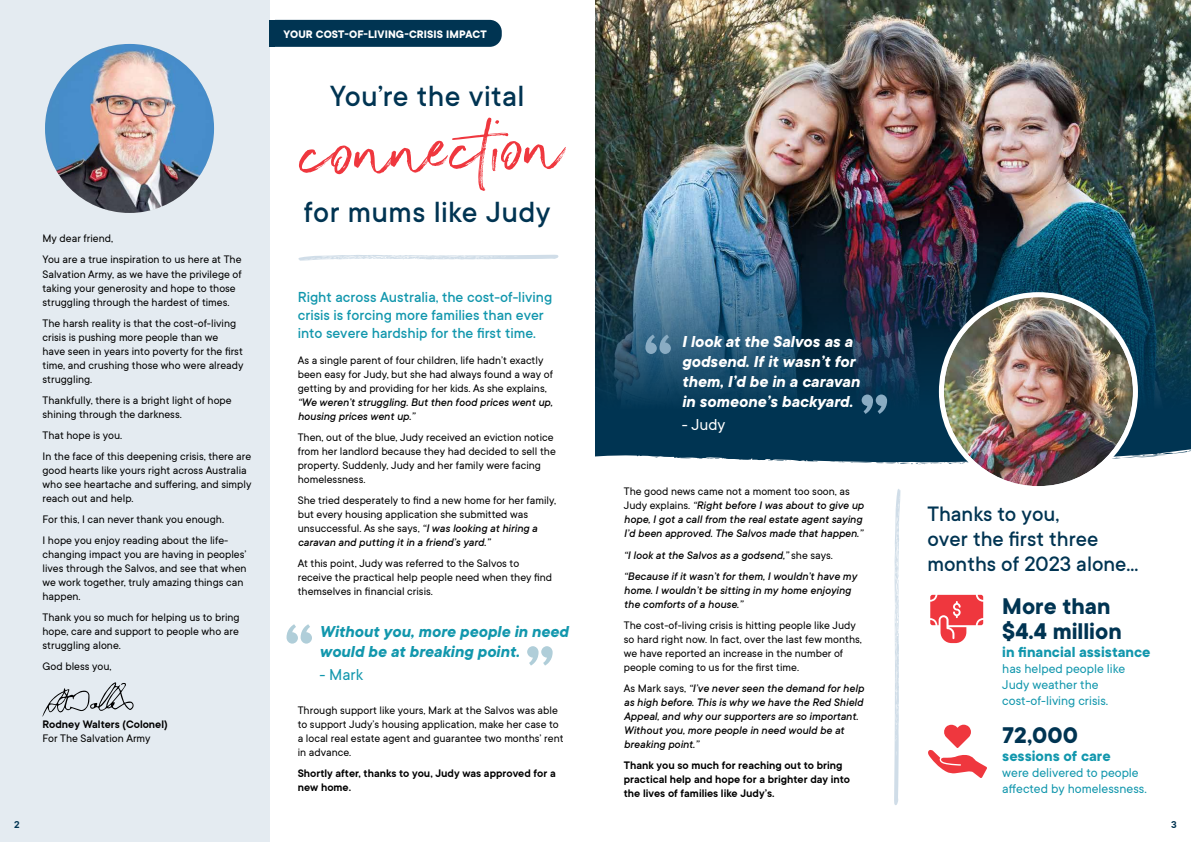
<style>
.page{position:relative;width:1191px;height:842px;background:#fff}
.page>*{position:absolute;margin:0;border:0;box-sizing:border-box;transform-origin:0 0}
.t1{font:122.5px "Wild Spirit";color:#ef373e}
.t2{font:700 76px "TT Commons";color:#8aacc3}
.t3{font:700 76px "TT Commons";color:#b0ced9}
.t4{font:500 32.1px "TT Commons";letter-spacing:.01em;color:#003452}
.t5{font:700 25px/25px "TT Commons";color:#003452}
.t6{font:500 23px/25px "TT Commons";color:#003452}
.t7{font:italic 700 17.5px/19.8px "TT Commons";color:#fff}
.t8{font:italic 700 17.5px/19.8px "TT Commons";color:#1297ad}
.t9{font:17.5px "TT Commons";color:#fff}
.t10{font:17.5px "TT Commons";color:#1297ad}
.t11{font:500 16px/18.1px "TT Commons";color:#1297ad}
.t12{font:700 16px "TT Commons";color:#1297ad}
.t13{font:14px/16px "TT Commons";color:#1297ad}
.t14{font:12px/14px "TT Commons";color:#000}
.t15{font:italic 500 12px/14px "TT Commons";color:#000}
.t16{font:600 12px/14px "TT Commons";color:#000}
.t17{font:700 12px "TT Commons";letter-spacing:.01em;color:#fff}
.t18{font:600 11px "TT Commons";color:#003452}
.s1{font-size:85.8px}
.s2{font-weight:500;font-style:italic}
.s3{font-weight:400;font-style:normal}
</style>
<div class="page">
<img style="left:595px;top:0;width:596px;height:199px">
<img style="left:595px;top:199px;width:596px;height:249px">
<svg style="left:595px;top:448px;width:596px;height:17px"></svg>
<svg style="left:298px;top:255px;width:261px;height:6px"></svg>
<div style="left:0;top:0;width:269px;height:842px;background:#e4ebf1"></div>
<svg style="left:42px;top:682px;width:92px;height:35px"></svg>
<div style="left:275px;top:20px;width:227px;height:27px;background:#003452"></div>
<div style="left:269px;top:20px;width:6px;height:27px;background:#003452"></div>
<img style="left:45px;top:44px;width:169px;height:169px;border-radius:84px">
<svg style="left:928px;top:725px;width:59px;height:53px"></svg>
<svg style="left:930px;top:595px;width:53px;height:48px"></svg>
<svg style="left:941px;top:295px;width:194px;height:194px"></svg>
<img style="left:944px;top:297px;width:189px;height:189px;border-radius:94px">
<div style="left:939px;top:292px;width:199px;height:199px;border:5px solid #fff;border-radius:50%"></div>
<svg style="left:894px;top:489px;width:6px;height:316px"></svg>
<p class="t17" style="left:283px;top:26px;width:205px">YOUR COST-OF-LIVING-CRISIS IMPACT</p>
<h3 class="t4" style="left:330px;top:76px;width:196px">You’re the vital</h3>
<h1 class="t1" style="left:301px;top:89px;width:263px;rotate:-1deg">connec<span class="s1">t</span>ion</h1>
<p class="t14" style="left:43px;top:228px;width:200px;line-height:21.1px">My dear friend,<br>You are a true inspiration to us here at The</p>
<p class="t14" style="left:43px;top:266px;width:201px">Salvation Army, as we have the privilege of taking your generosity and hope to those struggling through the hardest of times.</p>
<p class="t14" style="left:43px;top:315px;width:202px">The harsh reality is that the cost-of-living crisis is pushing more people than we have seen in years into poverty for the first time, and crushing those who were already struggling.</p>
<p class="t14" style="left:43px;top:393px;width:191px">Thankfully, there is a bright light of hope shining through the darkness.</p>
<p class="t14" style="left:43px;top:424px;width:210px;line-height:21.1px">That hope is you.<br>In the face of this deepening crisis, there are</p>
<p class="t14" style="left:43px;top:463px;width:210px">good hearts like yours right across Australia who see heartache and suffering, and simply reach out and help.</p>
<p class="t14" style="left:43px;top:508px;width:187px;line-height:21.1px">For this, I can never thank you enough.<br>I hope you enjoy reading about the life-</p>
<p class="t14" style="left:43px;top:547px;width:206px">changing impact you are having in peoples’ lives through the Salvos, and see that when we work together, truly amazing things can happen.</p>
<p class="t14" style="left:43px;top:610px;width:199px;text-align:justify">Thank you so much for helping us to bring hope, care and support to people who are struggling alone.</p>
<p class="t14" style="left:43px;top:659px;width:71px">God bless you,</p>
<p class="t16" style="left:43px;top:717px;width:127px">Rodney Walters (Colonel)</p>
<p class="t14" style="left:43px;top:731px;width:110px">For The Salvation Army</p>
<h3 class="t4" style="left:304px;top:192px;width:248px">for mums like Judy</h3>
<h3 class="t11" style="left:298px;top:288px;width:256px">Right across Australia, the cost-of-living crisis is forcing more families than ever into severe hardship for the first time.</h3>
<p class="t14" style="left:298px;top:352px;width:257px">As a single parent of four children, life hadn’t exactly been easy for Judy, but she had always found a way of getting by and providing for her kids. As she explains,</p>
<p class="t15" style="left:298px;top:394px;width:256px">“We weren’t struggling. But then food prices went up, housing prices went up.”</p>
<p class="t14" style="left:298px;top:430px;width:259px">Then, out of the blue, Judy received an eviction notice from her landlord because they had decided to sell the property. Suddenly, Judy and her family were facing homelessness.</p>
<p class="t14" style="left:298px;top:493px;width:260px">She tried desperately to find a new home for her family, but every housing application she submitted was unsuccessful. As she says, <span class="s2">“I was looking at hiring a caravan and putting it in a friend’s yard.”</span></p>
<p class="t14" style="left:298px;top:556px;width:256px">At this point, Judy was referred to the Salvos to receive the practical help people need when they find themselves in financial crisis.</p>
<h2 class="t3" style="left:284px;top:601px;width:32px">“</h2>
<h3 class="t8" style="left:319px;top:621px;width:250px">Without you, more people in need would be at breaking point.</h3>
<h2 class="t3" style="left:555px;top:689px;width:32px;rotate:-180deg">“</h2>
<h3 class="t10" style="left:319px;top:664px;width:45px">- Mark</h3>
<p class="t14" style="left:298px;top:703px;width:267px">Through support like yours, Mark at the Salvos was able to support Judy’s housing application, make her case to a local real estate agent and guarantee two months’ rent in advance.</p>
<p class="t16" style="left:298px;top:766px;width:259px">Shortly after, thanks to you, Judy was approved for a new home.</p>
<h2 class="t2" style="left:643px;top:311px;width:32px">“</h2>
<h3 class="t7" style="left:681px;top:332px;width:179px">I look at the Salvos as a godsend. If it wasn’t for them, I’d be in a caravan in someone’s backyard.</h3>
<h3 class="t9" style="left:681px;top:413px;width:45px">- Judy</h3>
<h2 class="t2" style="left:889px;top:437px;width:32px;rotate:-180deg">“</h2>
<p class="t15" style="left:624px;top:484px;width:241px"><span class="s3">The good news came not a moment too soon, as Judy explains.</span> “Right before I was about to give up hope, I got a call from the real estate agent saying I’d been approved. The Salvos made that happen.”</p>
<p class="t15" style="left:624px;top:544px;width:234px;line-height:21.1px">“I look at the Salvos as a godsend,” <span class="s3">she says. </span>“Because if it wasn’t for them, I wouldn’t have my</p>
<p class="t15" style="left:624px;top:582px;width:229px">home. I wouldn’t be sitting in my home enjoying the comforts of a house.”</p>
<p class="t14" style="left:624px;top:618px;width:240px">The cost-of-living crisis is hitting people like Judy so hard right now. In fact, over the last few months, we have reported an increase in the number of people coming to us for the first time.</p>
<p class="t15" style="left:624px;top:681px;width:242px"><span class="s3">As Mark says,</span> “I’ve never seen the demand for help as high before. This is why we have the Red Shield Appeal, and why our supporters are so important.<br>Without you, more people in need would be at breaking point.”</p>
<p class="t16" style="left:624px;top:758px;width:228px">Thank you so much for reaching out to bring practical help and hope for a brighter day into the lives of families like Judy’s.</p>
<h3 class="t6" style="left:927px;top:501px;width:212px">Thanks to you,<br>over the first three months of 2023 alone...</h3>
<h3 class="t5" style="left:1002px;top:592px;width:121px">More than $4.4 million</h3>
<h3 class="t12" style="left:1002px;top:641px;width:150px">in financial assistance</h3>
<p class="t13" style="left:1002px;top:660px;width:124px">has helped people like<br>Judy weather the cost-of-living crisis.</p>
<h3 class="t5" style="left:1002px;top:722px;width:77px">72,000</h3>
<h3 class="t12" style="left:1002px;top:745px;width:110px">sessions of care</h3>
<p class="t13" style="left:1002px;top:764px;width:146px">were delivered to people affected by homelessness.</p>
<p class="t18" style="left:14px;top:817px;width:7px">2</p>
<p class="t18" style="left:1171px;top:817px;width:7px">3</p>
</div>
